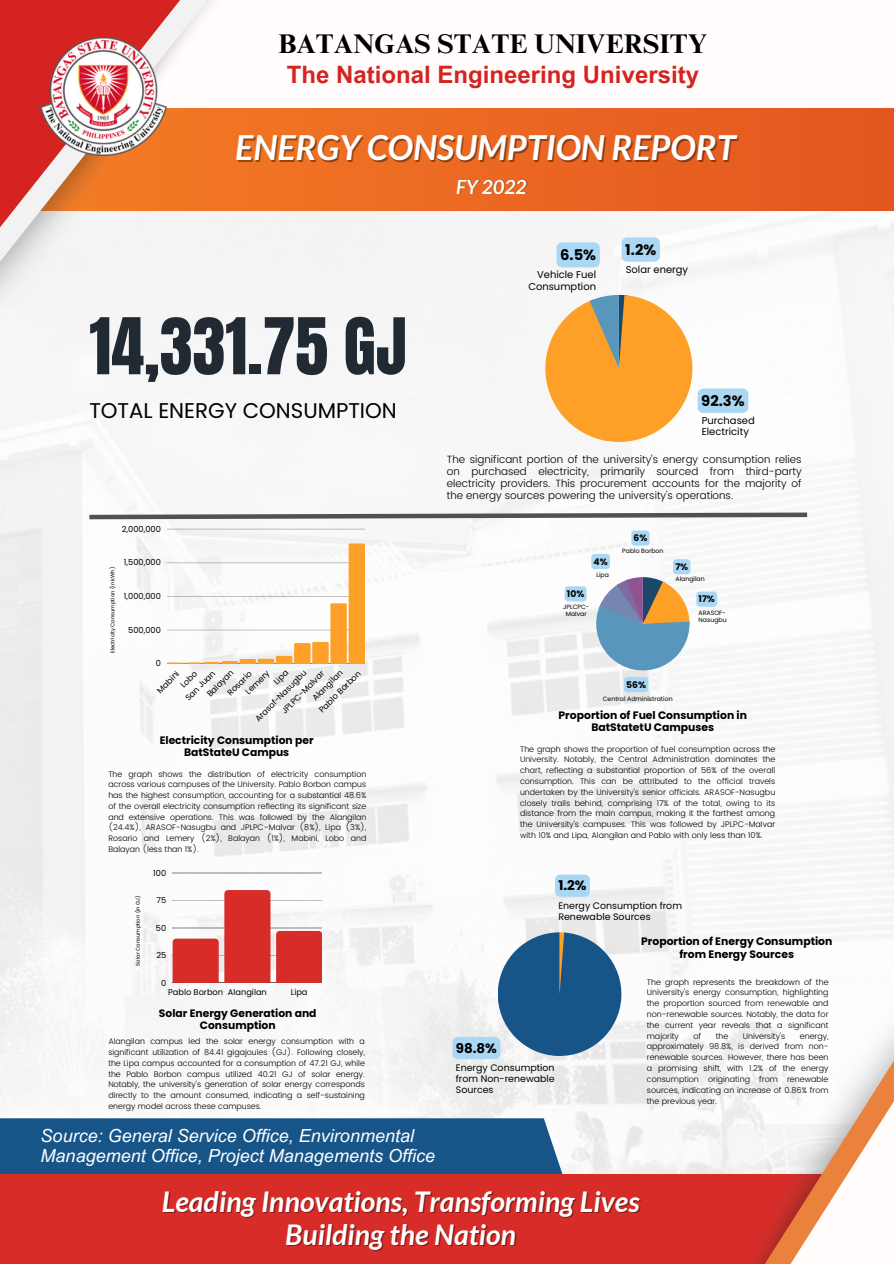
<style>
.page{position:relative;width:894px;height:1264px;background:#fff}
.page>*{position:absolute;margin:0;border:0;box-sizing:border-box;transform-origin:0 0}
.t1{font:66.3px "Anton";color:#212932}
.t2{font:italic 700 34.5px "Lato";color:#fff}
.t3{font:italic 700 28.5px "Lato";color:#fff}
.t4{font:700 27px "Times NRMT Pro";color:#000}
.t5{font:700 24px "Arial MT Pro";color:#d42320}
.t6{font:21.3px "Poppins";color:#000001}
.t7{font:italic 700 19.5px "Lato";color:#fff}
.t8{font:italic 18px "Arial MT Pro";color:#fff}
.t9{font:700 14.7px "Poppins";color:#000001}
.t10{font:700 13.35px "Poppins";color:#000001}
.t11{font:700 10.8px/12px "Poppins";color:#000001;text-align:center}
.t12{font:300 10.5px/12.3px "Poppins";color:#000001;text-align:justify}
.t13{font:9.9px/11.6px "Poppins";color:#000001}
.t14{font:9.45px/10.9px "Poppins";color:#000001;text-align:justify}
.t15{font:700 9.15px "Poppins";color:#000001}
.t16{font:8.25px "Poppins";color:#000}
.t17{font:300 8.1px/10.8px "Poppins";color:#000001;text-align:justify}
.t18{font:6.15px/7.2px "Poppins";color:#000001}
.t19{font:5.25px "Poppins";color:#000}
</style>
<div class="page">
<img style="left:0;top:210px;width:893px;height:908px">
<svg style="left:85px;top:510px;width:726px;height:11px"></svg>
<div style="left:0;top:1118px;width:610px;height:145px;background:#175488"></div>
<div style="left:0;top:1174px;width:893px;height:89px;background:#d72c28"></div>
<img style="left:510px;top:905px;width:383px;height:269px">
<svg style="left:673px;top:1038px;width:220px;height:136px"></svg>
<svg style="left:722px;top:1087px;width:171px;height:176px"></svg>
<div style="left:0;top:0;width:893px;height:114px;background:#fffcfb"></div>
<div style="left:0;top:108px;width:893px;height:102px;background:#e86121"></div>
<img style="left:0;top:108px;width:412px;height:318px">
<svg style="left:0;top:0;width:249px;height:290px;fill:#f4f4f4"></svg>
<svg style="left:0;top:0;width:191px;height:250px"></svg>
<img style="left:41px;top:37px;width:126px;height:119px">
<svg style="left:545px;top:295px;width:147px;height:147px"></svg>
<div style="left:621px;top:237px;width:38px;height:25px;background:#aad8f4;border-radius:5px"></div>
<div style="left:697px;top:388px;width:51px;height:25px;background:#aad8f4;border-radius:5px"></div>
<svg style="left:556px;top:242px;width:43px;height:25px"></svg>
<hr style="left:167px;top:529px;width:198px;height:1px;background:#000">
<hr style="left:167px;top:663px;width:198px;height:1px;background:#000">
<svg style="left:167px;top:543px;width:198px;height:120px"></svg>
<svg style="left:696px;top:591px;width:21px;height:15px"></svg>
<div style="left:623px;top:677px;width:25px;height:15px;background:#aad8f4;border-radius:3px"></div>
<svg style="left:631px;top:530px;width:18px;height:15px"></svg>
<svg style="left:564px;top:554px;width:126px;height:116px"></svg>
<hr style="left:172px;top:873px;width:150px;height:1px;background:#000">
<hr style="left:172px;top:900px;width:150px;height:1px;background:#000">
<hr style="left:172px;top:927px;width:150px;height:1px;background:#000">
<hr style="left:172px;top:955px;width:150px;height:1px;background:#000">
<hr style="left:172px;top:982px;width:150px;height:1px;background:#000">
<div style="left:172px;top:938px;width:47px;height:44px;background:#d72c28"></div>
<svg style="left:224px;top:890px;width:46px;height:3px"></svg>
<div style="left:276px;top:930px;width:46px;height:52px;background:#d72c28"></div>
<svg style="left:497px;top:932px;width:124px;height:123px;background:#47769d"></svg>
<div style="left:452px;top:1036px;width:48px;height:23px;background:#aad8f4;border-radius:5px"></div>
<div style="left:555px;top:874px;width:34px;height:22px;background:#aad8f4;border-radius:5px"></div>
<p class="t4" style="left:278px;top:34px;width:430px">BATANGAS STATE UNIVERSITY</p>
<p class="t5" style="left:287px;top:66px;width:414px">The National Engineering University</p>
<p class="t2" style="left:235px;top:126px;width:501px">ENERGY CONSUMPTION REPORT</p>
<p class="t1" style="left:89px;top:299px;width:319px">14,331.75 GJ</p>
<p class="t6" style="left:89px;top:395px;width:309px">TOTAL ENERGY CONSUMPTION</p>
<p class="t16" style="left:122px;top:523px;width:41px">2,000,000</p>
<p class="t19" style="left:109px;top:653px;width:88px;rotate:-90deg">Electricity Consumption (in kWh)</p>
<p class="t16" style="left:124px;top:556px;width:38px">1,500,000</p>
<p class="t16" style="left:124px;top:590px;width:38px">1,000,000</p>
<p class="t16" style="left:128px;top:624px;width:34px">500,000</p>
<p class="t16" style="left:156px;top:657px;width:7px">0</p>
<p class="t16" style="left:154px;top:687px;width:29px;rotate:-45deg">Mabini</p>
<p class="t16" style="left:178px;top:682px;width:21px;rotate:-45deg">Lobo</p>
<p class="t16" style="left:243px;top:688px;width:31px;rotate:-45deg">Lemery</p>
<p class="t16" style="left:271px;top:679px;width:18px;rotate:-45deg">Lipa</p>
<p class="t16" style="left:310px;top:694px;width:40px;rotate:-45deg">Alangilan</p>
<p class="t16" style="left:204px;top:691px;width:35px;rotate:-45deg">Balayan</p>
<p class="t16" style="left:252px;top:715px;width:70px;rotate:-45deg">Arasof-Nasugbu</p>
<p class="t16" style="left:279px;top:708px;width:58px;rotate:-45deg">JPLPC-Malvar</p>
<p class="t16" style="left:183px;top:695px;width:40px;rotate:-45deg">San Juan</p>
<p class="t16" style="left:316px;top:706px;width:56px;rotate:-45deg">Pablo Borbon</p>
<p class="t16" style="left:225px;top:689px;width:32px;rotate:-45deg">Rosario</p>
<p class="t11" style="left:160px;top:734px;width:155px">Electricity Consumption per<br>BatStateU Campus</p>
<p class="t17" style="left:108px;top:768px;width:259px">The graph shows the distribution of electricity consumption across various campuses of the University. Pablo Borbon campus has the highest consumption, accounting for a substantial 48.6% of the overall electricity consumption reflecting its significant size and extensive operations. This was followed by the Alangilan (24.4%), ARASOF-Nasugbu and JPLPC-Malvar (8%), Lipa (3%), Rosario and Lemery (2%), Balayan (1%), Mabini, Lobo and Balayan (less than 1%).</p>
<p class="t16" style="left:153px;top:867px;width:14px">100</p>
<p class="t16" style="left:156px;top:894px;width:11px">75</p>
<p class="t16" style="left:156px;top:921px;width:12px">50</p>
<p class="t16" style="left:156px;top:949px;width:11px">25</p>
<p class="t16" style="left:161px;top:976px;width:7px">0</p>
<p class="t11" style="left:159px;top:1007px;width:159px">Solar Energy Generation and<br>Consumption</p>
<p class="t17" style="left:108px;top:1036px;width:258px">Alangilan campus led the solar energy consumption with a significant utilization of 84.41 gigajoules (GJ). Following closely, the Lipa campus accounted for a consumption of 47.21 GJ, while the Pablo Borbon campus utilized 40.21 GJ of solar energy.<br>Notably, the university's generation of solar energy corresponds directly to the amount consumed, indicating a self-sustaining energy model across these campuses.</p>
<p class="t19" style="left:134px;top:965px;width:72px;rotate:-90deg">Solar Consumption (in GJ)</p>
<p class="t16" style="left:168px;top:985px;width:56px">Pablo Borbon</p>
<p class="t16" style="left:228px;top:985px;width:40px">Alangilan</p>
<p class="t16" style="left:291px;top:985px;width:18px">Lipa</p>
<p class="t7" style="left:456px;top:174px;width:72px">FY 2022</p>
<p class="t9" style="left:560px;top:244px;width:37px">6.5%</p>
<p class="t13" style="left:528px;top:269px;width:69px;text-align:right">Vehicle Fuel<br>Consumption</p>
<p class="t9" style="left:625px;top:239px;width:32px">1.2%</p>
<p class="t13" style="left:625px;top:263px;width:64px">Solar energy</p>
<p class="t9" style="left:701px;top:390px;width:45px">92.3%</p>
<p class="t13" style="left:701px;top:414px;width:55px">Purchased<br>Electricity</p>
<p class="t12" style="left:446px;top:453px;width:356px">The significant portion of the university's energy consumption relies on purchased electricity, primarily sourced from third-party electricity providers. This procurement accounts for the majority of the energy sources powering the university's operations.</p>
<p class="t15" style="left:593px;top:555px;width:16px">4%</p>
<p class="t18" style="left:596px;top:571px;width:14px">Lipa</p>
<p class="t15" style="left:567px;top:587px;width:19px">10%</p>
<p class="t18" style="left:563px;top:603px;width:28px">JPLCPC-</p>
<p class="t18" style="left:565px;top:610px;width:22px">Malvar</p>
<p class="t15" style="left:633px;top:531px;width:15px">6%</p>
<p class="t18" style="left:622px;top:547px;width:43px">Pablo Borbon</p>
<p class="t15" style="left:675px;top:560px;width:14px">7%</p>
<p class="t18" style="left:675px;top:575px;width:31px">Alangilan</p>
<p class="t18" style="left:698px;top:609px;width:30px">ARASOF-<br>Nasugbu</p>
<p class="t15" style="left:698px;top:592px;width:18px">17%</p>
<p class="t15" style="left:626px;top:678px;width:21px">56%</p>
<p class="t18" style="left:602px;top:695px;width:71px">Central Administration</p>
<p class="t11" style="left:558px;top:708px;width:190px;line-height:12.6px">Proportion of Fuel Consumption in<br>BatStatetU Campuses</p>
<p class="t17" style="left:520px;top:743px;width:257px">The graph shows the proportion of fuel consumption across the University. Notably, the Central Administration dominates the chart, reflecting a substantial proportion of 56% of the overall consumption. This can be attributed to the official travels undertaken by the University's senior officials. ARASOF-Nasugbu closely trails behind, comprising 17% of the total, owing to its distance from the main campus, making it the farthest among the University's campuses. This was followed by JPLPC-Malvar with 10% and Lipa, Alangilan and Pablo with only less than 10%.</p>
<p class="t10" style="left:558px;top:876px;width:30px">1.2%</p>
<p class="t14" style="left:558px;top:899px;width:125px">Energy Consumption from<br>Renewable Sources</p>
<p class="t10" style="left:456px;top:1038px;width:43px">98.8%</p>
<p class="t14" style="left:456px;top:1062px;width:100px">Energy Consumption from Non-renewable Sources</p>
<p class="t11" style="left:641px;top:935px;width:193px;line-height:12.6px">Proportion of Energy Consumption from Energy Sources</p>
<p class="t17" style="left:646px;top:976px;width:183px">The graph represents the breakdown of the University's energy consumption, highlighting the proportion sourced from renewable and non-renewable sources. Notably, the data for the current year reveals that a significant majority</p>
<p class="t17" style="left:693px;top:1030px;width:9px">of</p>
<p class="t17" style="left:715px;top:1030px;width:14px">the</p>
<p class="t17" style="left:742px;top:1030px;width:44px">University's</p>
<p class="t17" style="left:646px;top:1030px;width:183px;text-indent:153px">energy, approximately 98.8%, is derived from non&shy;renewable sources. However, there has been a promising shift, with 1.2% of the energy consumption originating from renewable sources, indicating an increase of 0.86% from the previous year.</p>
<p class="t8" style="left:41px;top:1128px;width:375px">Source: General Service Office, Environmental</p>
<p class="t8" style="left:41px;top:1148px;width:396px">Management Office, Project Managements Office</p>
<p class="t3" style="left:162px;top:1183px;width:479px">Leading Innovations, Transforming Lives</p>
<p class="t3" style="left:285px;top:1216px;width:232px">Building the Nation</p>
</div>
